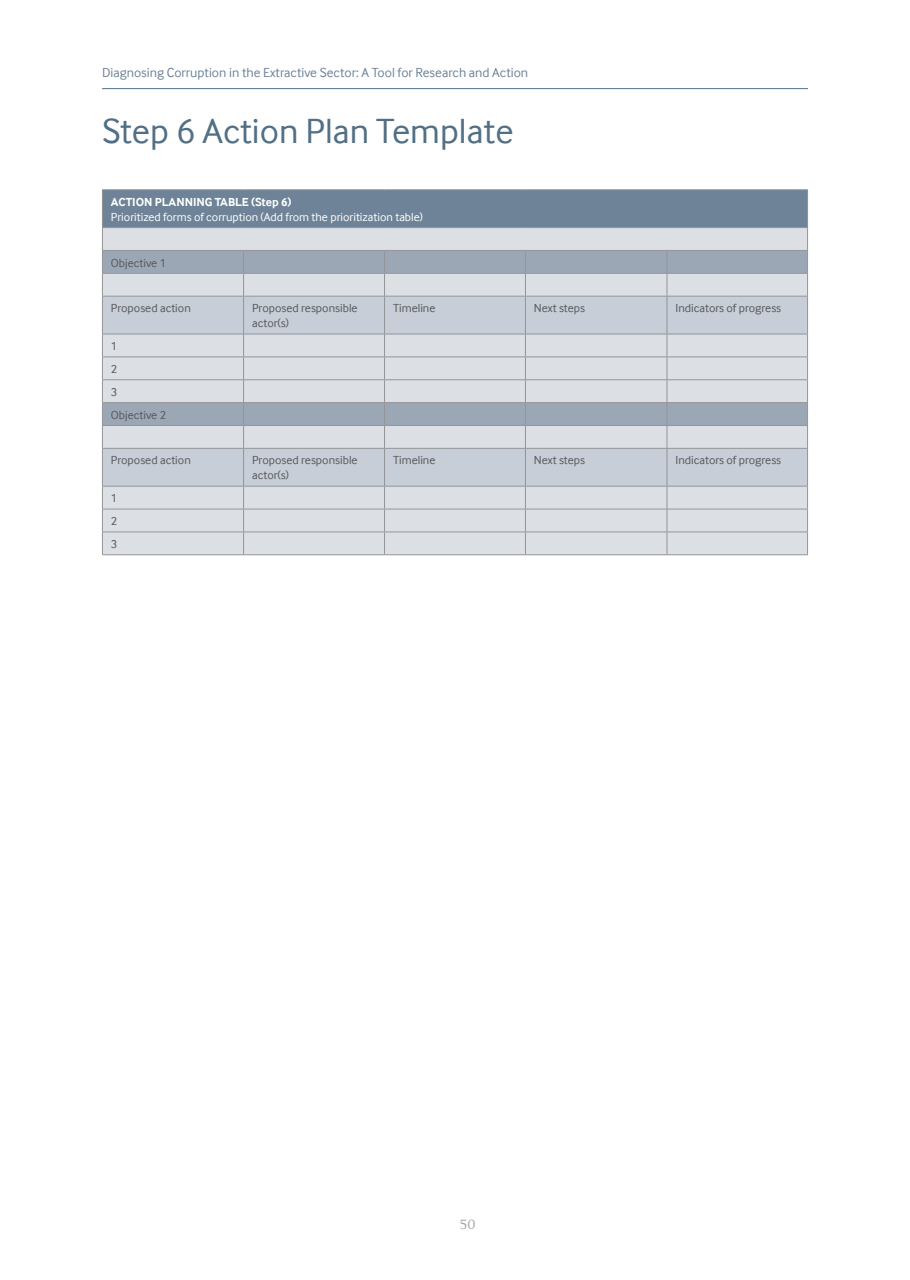
<style>
.page{position:relative;width:910px;height:1280px;background:#fff}
.page>*{position:absolute;margin:0;border:0;box-sizing:border-box;transform-origin:0 0}
.t1{font:36px "Inter Face";color:#516f85}
.t2{font:13.5px "Inter Face";color:#6e8397}
.t3{font:13.5px "DTL Documenta T";color:#a8a9ad}
.t4{font:12px/22.8px "Inter Face";color:#57585a}
.t5{font:12px "Inter Face";color:#fff}
.t6{font:700 12px "Inter Face";color:#fff}
</style>
<div class="page">
<hr style="left:102px;top:88px;width:706px;height:1px;background:#516f85">
<div style="left:102px;top:190px;width:705px;height:38px;background:#6e8397"></div>
<div style="left:103px;top:228px;width:704px;height:326px;background:#dce0e5"></div>
<svg style="left:103px;top:251px;width:704px;height:45px;background:#bbc2cc"></svg>
<svg style="left:103px;top:297px;width:704px;height:189px;background:#cbd1d8"></svg>
<hr style="left:102px;top:189px;width:142px;height:1px;background:#939598">
<hr style="left:102px;top:190px;width:1px;height:37px;background:#939598">
<hr style="left:244px;top:189px;width:140px;height:1px;background:#939598">
<hr style="left:384px;top:189px;width:141px;height:1px;background:#939598">
<hr style="left:525px;top:189px;width:142px;height:1px;background:#939598">
<hr style="left:667px;top:189px;width:141px;height:1px;background:#939598">
<hr style="left:807px;top:190px;width:1px;height:37px;background:#939598">
<hr style="left:102px;top:227px;width:142px;height:1px;background:#939598">
<hr style="left:244px;top:227px;width:140px;height:1px;background:#939598">
<hr style="left:384px;top:227px;width:141px;height:1px;background:#939598">
<hr style="left:525px;top:227px;width:142px;height:1px;background:#939598">
<hr style="left:667px;top:227px;width:141px;height:1px;background:#939598">
<hr style="left:102px;top:250px;width:142px;height:1px;background:#939598">
<hr style="left:244px;top:250px;width:140px;height:1px;background:#939598">
<hr style="left:384px;top:250px;width:141px;height:1px;background:#939598">
<hr style="left:525px;top:250px;width:142px;height:1px;background:#939598">
<hr style="left:667px;top:250px;width:141px;height:1px;background:#939598">
<hr style="left:102px;top:273px;width:142px;height:1px;background:#939598">
<svg style="left:102px;top:228px;width:1px;height:68px"></svg>
<hr style="left:244px;top:273px;width:140px;height:1px;background:#939598">
<svg style="left:243px;top:251px;width:1px;height:45px"></svg>
<hr style="left:384px;top:273px;width:141px;height:1px;background:#939598">
<svg style="left:384px;top:251px;width:1px;height:45px"></svg>
<hr style="left:525px;top:273px;width:142px;height:1px;background:#939598">
<svg style="left:525px;top:251px;width:1px;height:45px"></svg>
<hr style="left:667px;top:273px;width:141px;height:1px;background:#939598">
<svg style="left:667px;top:251px;width:1px;height:45px"></svg>
<svg style="left:807px;top:228px;width:1px;height:68px"></svg>
<hr style="left:102px;top:296px;width:142px;height:1px;background:#939598">
<hr style="left:102px;top:297px;width:1px;height:37px;background:#939598">
<hr style="left:244px;top:296px;width:140px;height:1px;background:#939598">
<hr style="left:243px;top:297px;width:1px;height:37px;background:#939598">
<hr style="left:384px;top:296px;width:141px;height:1px;background:#939598">
<hr style="left:384px;top:297px;width:1px;height:37px;background:#939598">
<hr style="left:525px;top:296px;width:142px;height:1px;background:#939598">
<hr style="left:525px;top:297px;width:1px;height:37px;background:#939598">
<hr style="left:667px;top:296px;width:141px;height:1px;background:#939598">
<hr style="left:667px;top:297px;width:1px;height:37px;background:#939598">
<hr style="left:807px;top:297px;width:1px;height:37px;background:#939598">
<hr style="left:102px;top:334px;width:142px;height:1px;background:#939598">
<hr style="left:244px;top:334px;width:140px;height:1px;background:#939598">
<hr style="left:384px;top:334px;width:141px;height:1px;background:#939598">
<hr style="left:525px;top:334px;width:142px;height:1px;background:#939598">
<hr style="left:667px;top:334px;width:141px;height:1px;background:#939598">
<hr style="left:102px;top:356px;width:142px;height:1px;background:#939598">
<hr style="left:244px;top:356px;width:140px;height:1px;background:#939598">
<hr style="left:384px;top:356px;width:141px;height:1px;background:#939598">
<hr style="left:525px;top:356px;width:142px;height:1px;background:#939598">
<hr style="left:667px;top:356px;width:141px;height:1px;background:#939598">
<hr style="left:102px;top:379px;width:142px;height:1px;background:#939598">
<hr style="left:244px;top:379px;width:140px;height:1px;background:#939598">
<hr style="left:384px;top:379px;width:141px;height:1px;background:#939598">
<hr style="left:525px;top:379px;width:142px;height:1px;background:#939598">
<hr style="left:667px;top:379px;width:141px;height:1px;background:#939598">
<hr style="left:102px;top:402px;width:142px;height:1px;background:#939598">
<hr style="left:244px;top:402px;width:140px;height:1px;background:#939598">
<hr style="left:384px;top:402px;width:141px;height:1px;background:#939598">
<hr style="left:525px;top:402px;width:142px;height:1px;background:#939598">
<hr style="left:667px;top:402px;width:141px;height:1px;background:#939598">
<hr style="left:102px;top:425px;width:142px;height:1px;background:#939598">
<svg style="left:102px;top:334px;width:1px;height:114px"></svg>
<hr style="left:244px;top:425px;width:140px;height:1px;background:#939598">
<svg style="left:243px;top:334px;width:1px;height:114px"></svg>
<hr style="left:384px;top:425px;width:141px;height:1px;background:#939598">
<svg style="left:384px;top:334px;width:1px;height:114px"></svg>
<hr style="left:525px;top:425px;width:142px;height:1px;background:#939598">
<svg style="left:525px;top:334px;width:1px;height:114px"></svg>
<hr style="left:667px;top:425px;width:141px;height:1px;background:#939598">
<svg style="left:667px;top:334px;width:1px;height:114px"></svg>
<svg style="left:807px;top:334px;width:1px;height:114px"></svg>
<hr style="left:102px;top:448px;width:142px;height:1px;background:#939598">
<hr style="left:102px;top:449px;width:1px;height:37px;background:#939598">
<hr style="left:244px;top:448px;width:140px;height:1px;background:#939598">
<hr style="left:243px;top:449px;width:1px;height:37px;background:#939598">
<hr style="left:384px;top:448px;width:141px;height:1px;background:#939598">
<hr style="left:384px;top:449px;width:1px;height:37px;background:#939598">
<hr style="left:525px;top:448px;width:142px;height:1px;background:#939598">
<hr style="left:525px;top:449px;width:1px;height:37px;background:#939598">
<hr style="left:667px;top:448px;width:141px;height:1px;background:#939598">
<hr style="left:667px;top:449px;width:1px;height:37px;background:#939598">
<hr style="left:807px;top:449px;width:1px;height:37px;background:#939598">
<hr style="left:102px;top:486px;width:142px;height:1px;background:#939598">
<hr style="left:244px;top:486px;width:140px;height:1px;background:#939598">
<hr style="left:384px;top:486px;width:141px;height:1px;background:#939598">
<hr style="left:525px;top:486px;width:142px;height:1px;background:#939598">
<hr style="left:667px;top:486px;width:141px;height:1px;background:#939598">
<hr style="left:102px;top:509px;width:142px;height:1px;background:#939598">
<hr style="left:244px;top:509px;width:140px;height:1px;background:#939598">
<hr style="left:384px;top:509px;width:141px;height:1px;background:#939598">
<hr style="left:525px;top:509px;width:142px;height:1px;background:#939598">
<hr style="left:667px;top:509px;width:141px;height:1px;background:#939598">
<hr style="left:102px;top:531px;width:142px;height:1px;background:#939598">
<svg style="left:102px;top:487px;width:1px;height:67px"></svg>
<hr style="left:244px;top:531px;width:140px;height:1px;background:#939598">
<svg style="left:243px;top:487px;width:1px;height:67px"></svg>
<hr style="left:384px;top:531px;width:141px;height:1px;background:#939598">
<svg style="left:384px;top:487px;width:1px;height:67px"></svg>
<hr style="left:525px;top:531px;width:142px;height:1px;background:#939598">
<svg style="left:525px;top:487px;width:1px;height:67px"></svg>
<hr style="left:667px;top:531px;width:141px;height:1px;background:#939598">
<svg style="left:667px;top:487px;width:1px;height:67px"></svg>
<svg style="left:807px;top:487px;width:1px;height:67px"></svg>
<hr style="left:102px;top:554px;width:142px;height:1px;background:#939598">
<hr style="left:244px;top:554px;width:140px;height:1px;background:#939598">
<hr style="left:384px;top:554px;width:141px;height:1px;background:#939598">
<hr style="left:525px;top:554px;width:142px;height:1px;background:#939598">
<hr style="left:667px;top:554px;width:141px;height:1px;background:#939598">
<p class="t2" style="left:102px;top:65px;width:428px">Diagnosing Corruption in the Extractive Sector: A Tool for Research and Action</p>
<h1 class="t1" style="left:102px;top:110px;width:413px">Step 6 Action Plan Template</h1>
<p class="t6" style="left:111px;top:195px;width:182px">ACTION PLANNING TABLE (Step 6)</p>
<p class="t5" style="left:111px;top:210px;width:314px">Prioritized forms of corruption (Add from the prioritization table)</p>
<p class="t4" style="left:111px;top:252px;width:57px">Objective 1</p>
<p class="t4" style="left:111px;top:298px;width:81px">Proposed action</p>
<p class="t4" style="left:252px;top:302px;width:107px;line-height:15px">Proposed responsible actor(s)</p>
<p class="t4" style="left:393px;top:298px;width:44px">Timeline</p>
<p class="t4" style="left:534px;top:298px;width:53px">Next steps</p>
<p class="t4" style="left:675px;top:298px;width:107px">Indicators of progress</p>
<p class="t4" style="left:111px;top:336px;width:57px">1<br>2<br>3<br>Objective 2</p>
<p class="t4" style="left:111px;top:450px;width:81px">Proposed action</p>
<p class="t4" style="left:252px;top:454px;width:107px;line-height:15px">Proposed responsible actor(s)</p>
<p class="t4" style="left:393px;top:450px;width:44px">Timeline</p>
<p class="t4" style="left:534px;top:450px;width:53px">Next steps</p>
<p class="t4" style="left:675px;top:450px;width:107px">Indicators of progress</p>
<p class="t4" style="left:111px;top:488px;width:8px;text-align:justify">1<br>2<br>3</p>
<p class="t3" style="left:459px;top:1216px;width:18px">50</p>
</div>
